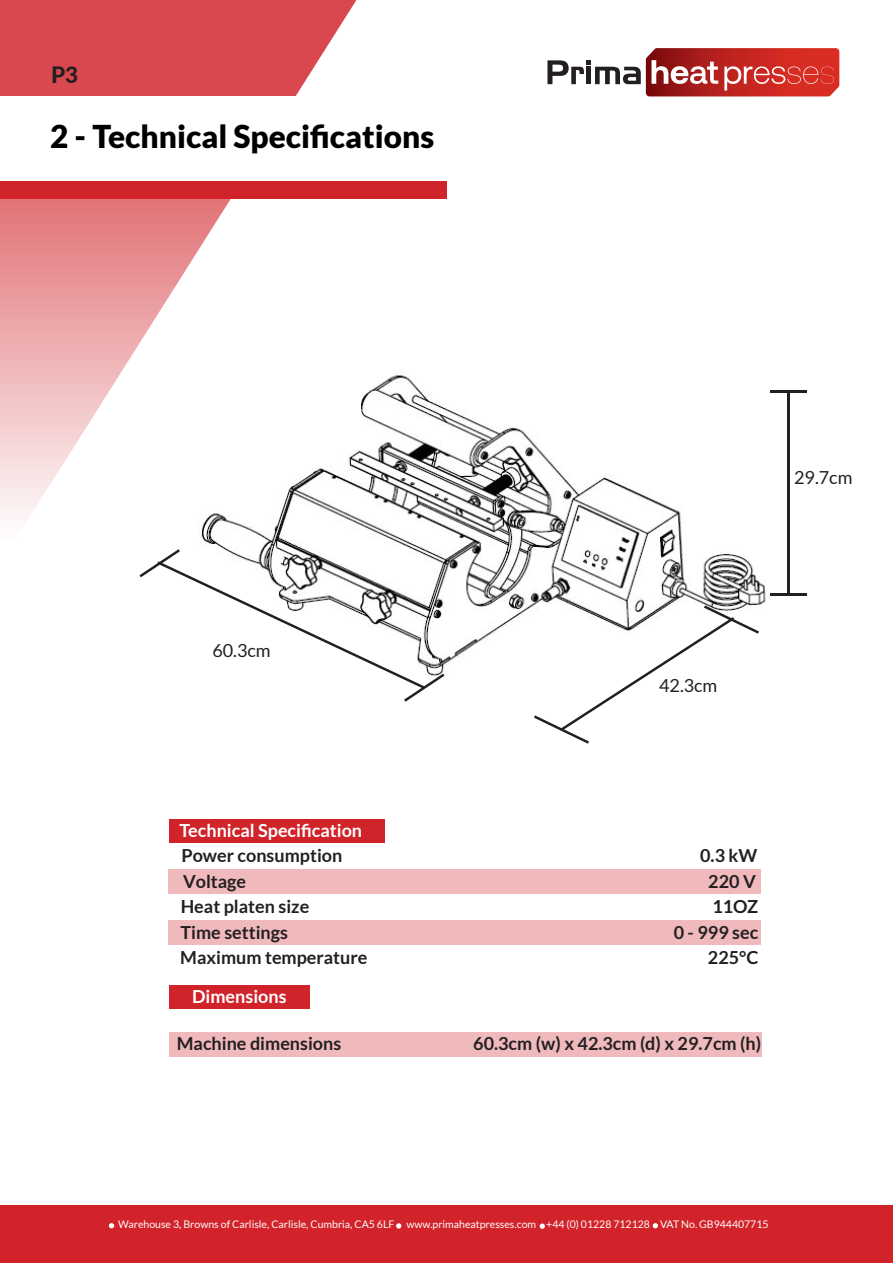
<style>
.page{position:relative;width:893px;height:1263px;background:#fff}
.page>*{position:absolute;margin:0;border:0;box-sizing:border-box;transform-origin:0 0}
.t1{font:900 31.5px "Lato";color:#000}
.t2{font:800 22.5px "Lato";color:#231f20}
.t3{font:700 18px "Lato";color:#231f20}
.t4{font:700 18px "Lato";color:#fff}
.t5{font:18px "Lato";color:#231f20}
.t6{font:10.5px "Lato";color:#fff}
</style>
<div class="page">
<svg style="left:0;top:0;width:356px;height:518px"></svg>
<div style="left:0;top:1205px;width:893px;height:58px;background:#d2222a"></div>
<svg style="left:653px;top:1223px;width:5px;height:5px"></svg>
<svg style="left:109px;top:1223px;width:5px;height:5px"></svg>
<svg style="left:396px;top:1223px;width:5px;height:5px"></svg>
<svg style="left:540px;top:1223px;width:5px;height:6px"></svg>
<div style="left:0;top:96px;width:446px;height:103px;background:#fff"></div>
<div style="left:0;top:181px;width:446px;height:18px;background:#d1232a"></div>
<svg style="left:547px;top:48px;width:292px;height:48px"></svg>
<img style="left:132px;top:336px;width:674px;height:340px">
<svg style="left:139px;top:549px;width:305px;height:153px"></svg>
<svg style="left:534px;top:605px;width:225px;height:139px"></svg>
<hr style="left:787px;top:392px;width:3px;height:202px;background:#231f20">
<hr style="left:770px;top:391px;width:37px;height:2px;background:#231f20">
<hr style="left:770px;top:593px;width:37px;height:3px;background:#231f20">
<div style="left:169px;top:869px;width:592px;height:24px;background:#f0babd"></div>
<div style="left:169px;top:1032px;width:593px;height:24px;background:#f0babd"></div>
<div style="left:169px;top:920px;width:592px;height:24px;background:#f0babd"></div>
<div style="left:169px;top:819px;width:215px;height:24px;background:#d1232a"></div>
<div style="left:169px;top:985px;width:141px;height:23px;background:#d1232a"></div>
<p class="t2" style="left:51px;top:58px;width:29px">P3</p>
<p class="t1" style="left:50px;top:118px;width:385px">2 - Technical Specifications</p>
<p class="t5" style="left:794px;top:467px;width:60px">29.7cm</p>
<p class="t5" style="left:212px;top:640px;width:60px">60.3cm</p>
<p class="t4" style="left:179px;top:820px;width:184px">Technical Specification</p>
<p class="t5" style="left:659px;top:675px;width:60px">42.3cm</p>
<p class="t3" style="left:181px;top:845px;width:162px">Power consumption</p>
<p class="t3" style="left:700px;top:845px;width:59px">0.3 kW</p>
<p class="t3" style="left:183px;top:871px;width:65px">Voltage</p>
<p class="t3" style="left:708px;top:871px;width:49px">220 V</p>
<p class="t3" style="left:181px;top:896px;width:130px">Heat platen size</p>
<p class="t3" style="left:712px;top:896px;width:47px">11OZ</p>
<p class="t3" style="left:180px;top:922px;width:109px">Time settings</p>
<p class="t3" style="left:674px;top:922px;width:86px">0 - 999 sec</p>
<p class="t3" style="left:180px;top:947px;width:189px">Maximum temperature</p>
<p class="t3" style="left:708px;top:947px;width:52px">225°C</p>
<p class="t4" style="left:192px;top:986px;width:96px">Dimensions</p>
<p class="t3" style="left:177px;top:1033px;width:166px">Machine dimensions</p>
<p class="t3" style="left:473px;top:1033px;width:289px">60.3cm (w) x 42.3cm (d) x 29.7cm (h)</p>
<p class="t6" style="left:118px;top:1219px;width:652px">Warehouse 3, Browns of Carlisle, Carlisle, Cumbria, CA5 6LF www.primaheatpresses.com +44 (0) 01228 712128 VAT No. GB944407715</p>
</div>
